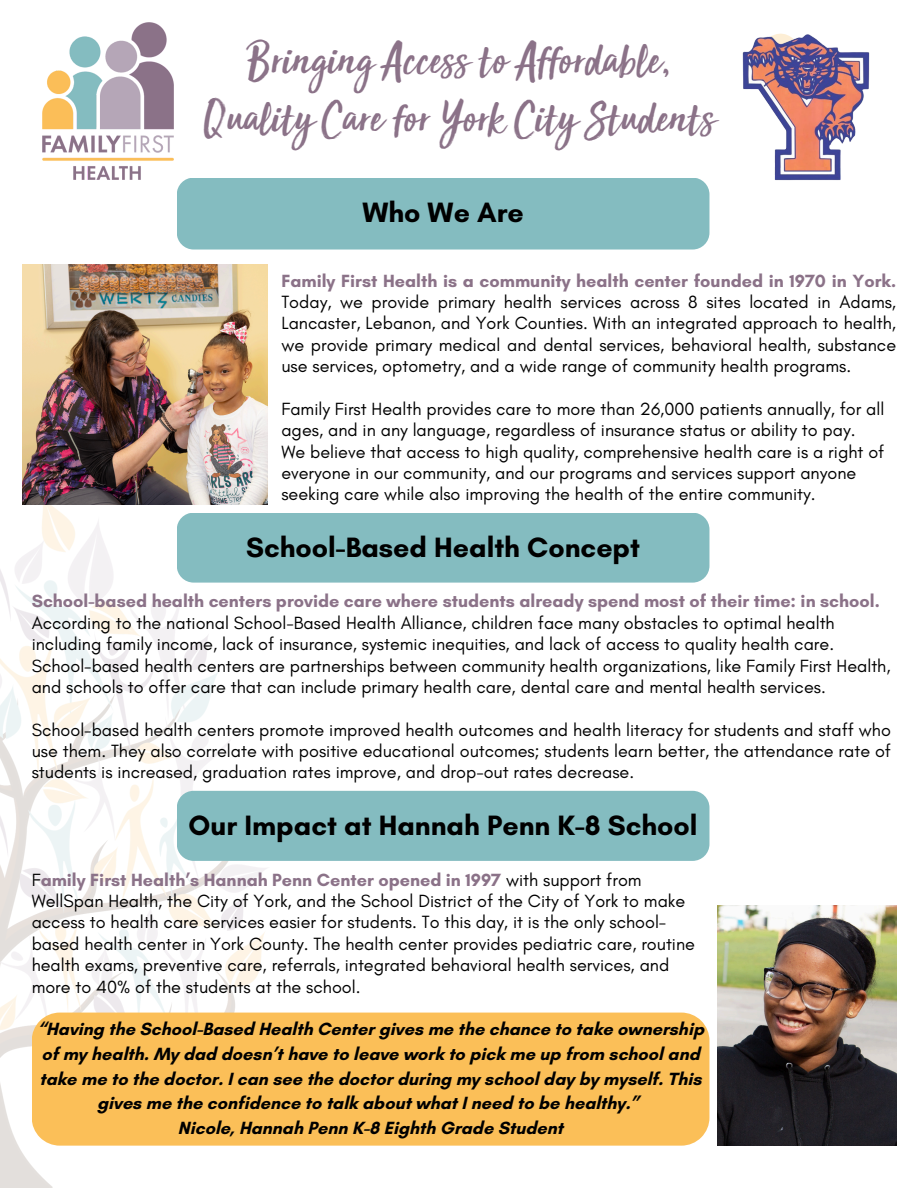
<style>
.page{position:relative;width:918px;height:1188px;background:#fff}
.page>*{position:absolute;margin:0;border:0;box-sizing:border-box;transform-origin:0 0}
.t1{font:48px/57.3px "Sun Valley";color:#8b7288;text-align:center}
.t2{font:700 28.5px "Glacial Indifference";color:#000}
.t3{font:18px/21.3px "Glacial Indifference";color:#000}
.t4{font:700 18px/24.8px "Glacial Indifference";color:#000;text-align:center}
.t5{font:700 18px "Glacial Indifference";color:#8b7288}
.s1{font-weight:700;color:#8b7288}
</style>
<div class="page">
<div style="left:177px;top:178px;width:532px;height:72px;background:#84bcc0;border-radius:17px"></div>
<img style="left:0;top:485px;width:281px;height:703px">
<div style="left:177px;top:513px;width:532px;height:70px;background:#84bcc0;border-radius:17px"></div>
<div style="left:177px;top:791px;width:532px;height:70px;background:#84bcc0;border-radius:17px"></div>
<img style="left:742px;top:33px;width:128px;height:148px">
<img style="left:42px;top:22px;width:132px;height:158px">
<img style="left:718px;top:905px;width:178px;height:241px">
<img style="left:23px;top:264px;width:245px;height:241px">
<div style="left:32px;top:1013px;width:677px;height:133px;background:#fbbf58"></div>
<p class="t1" style="left:203px;top:37px;width:514px">Bringing Access to Affordable,<br>Quality Care for York City Students</p>
<p class="t2" style="left:362px;top:194px;width:163px">Who We Are</p>
<h2 class="t3" style="left:281px;top:270px;width:616px;text-align:justify"><span class="s1">Family First Health is a community health center founded in 1970 in York.<br></span>Today, we provide primary health services across 8 sites located in Adams, Lancaster, Lebanon, and York Counties. With an integrated approach to health, we provide primary medical and dental services, behavioral health, substance use services, optometry, and a wide range of community health programs.</h2>
<p class="t3" style="left:281px;top:398px;width:605px">Family First Health provides care to more than 26,000 patients annually, for all ages, and in any language, regardless of insurance status or ability to pay.<br>We believe that access to high quality, comprehensive health care is a right of everyone in our community, and our programs and services support anyone seeking care while also improving the health of the entire community.</p>
<h1 class="t2" style="left:246px;top:529px;width:396px">School-Based Health Concept</h1>
<p class="t5" style="left:32px;top:590px;width:850px">School-based health centers provide care where students already spend most of their time: in school.</p>
<p class="t3" style="left:32px;top:612px;width:860px">According to the national School-Based Health Alliance, children face many obstacles to optimal health including family income, lack of insurance, systemic inequities, and lack of access to quality health care.<br>School-based health centers are partnerships between community health organizations, like Family First Health, and schools to offer care that can include primary health care, dental care and mental health services.</p>
<h2 class="t3" style="left:32px;top:719px;width:861px;text-align:justify">School-based health centers promote improved health outcomes and health literacy for students and staff who use them. They also correlate with positive educational outcomes; students learn better, the attendance rate of students is increased, graduation rates improve, and drop-out rates decrease.</h2>
<h2 class="t2" style="left:189px;top:808px;width:510px">Our Impact at Hannah Penn K-8 School</h2>
<p class="t3" style="left:32px;top:869px;width:665px">F<span class="s1">amily First Health’s Hannah Penn Center opened in 1997</span> with support from WellSpan Health, the City of York, and the School District of the City of York to make access to health care services easier for students. To this day, it is the only school&shy;based health center in York County. The health center provides pediatric care, routine health exams, preventive care, referrals, integrated behavioral health services, and more to 40% of the students at the school.</p>
<p class="t4" style="left:37px;top:1016px;width:669px">“Having the School-Based Health Center gives me the chance to take ownership of my health. My dad doesn’t have to leave work to pick me up from school and take me to the doctor. I can see the doctor during my school day by myself. This gives me the confidence to talk about what I need to be healthy.”<br>Nicole, Hannah Penn K-8 Eighth Grade Student</p>
</div>
